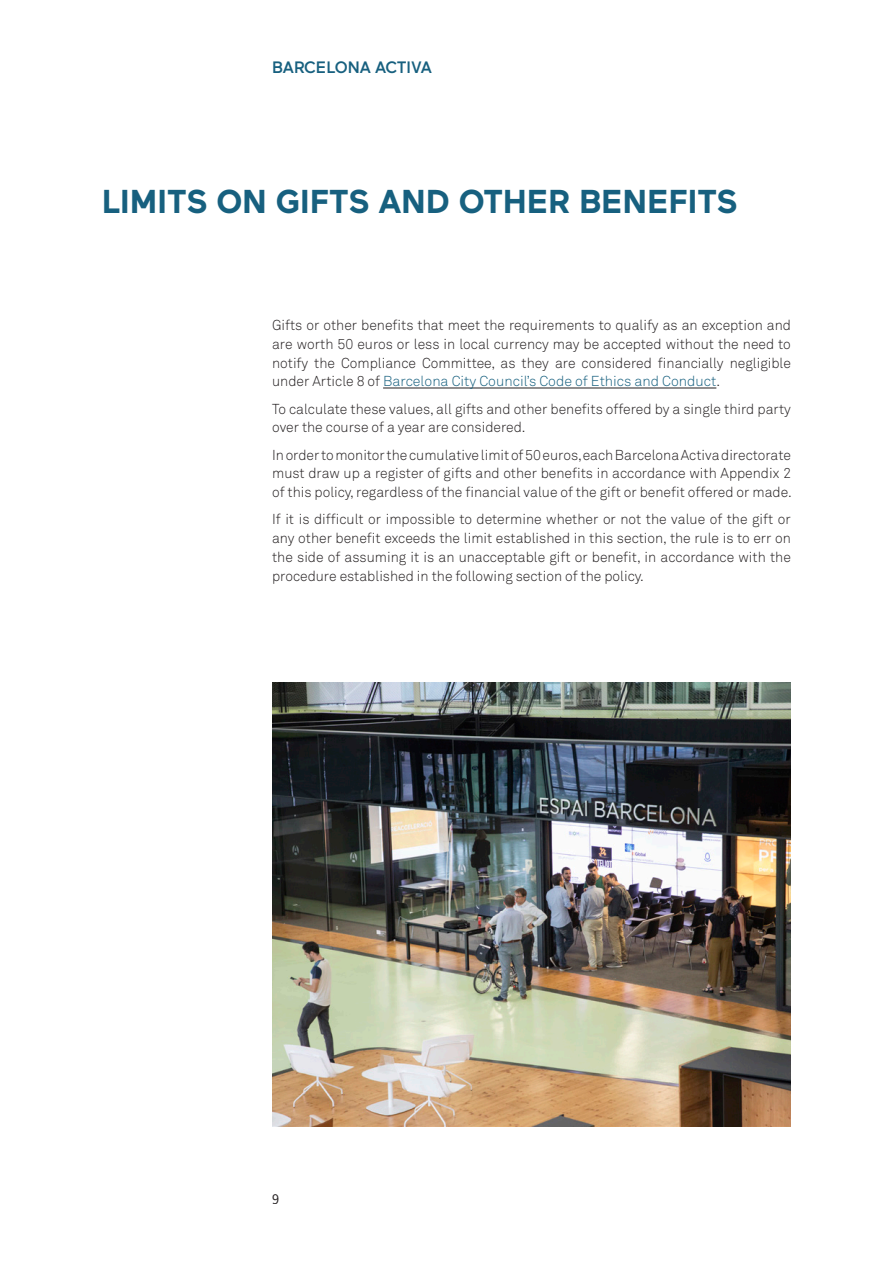
<style>
.page{position:relative;width:893px;height:1263px;background:#fff}
.page>*{position:absolute;margin:0;border:0;box-sizing:border-box;transform-origin:0 0}
.Capitol{font:700 33px "Maax";color:#17607f}
.t1{font:500 16.5px "Maax";color:#17607f}
.t2{font:15px "Source Sans Pro";color:#231f20;scale:.95 1}
.t3{font:14.25px/18.8px "Akkurat Light Pro";color:#231f20;text-align:justify}
.s1{color:#17607f}
</style>
<div class="page">
<img style="left:272px;top:682px;width:519px;height:445px">
<hr style="left:383px;top:388px;width:333px;height:1px;background:#231f20">
<p class="t1" style="left:272px;top:58px;width:161px">BARCELONA ACTIVA</p>
<p class="Capitol" style="left:102px;top:183px;width:637px">LIMITS ON GIFTS AND OTHER BENEFITS</p>
<p class="t3" style="left:272px;top:316px;width:520px">Gifts or other benefits that meet the requirements to qualify as an exception and are worth 50 euros or less in local currency may be accepted without the need to notify the Compliance Committee, as they are considered financially negligible under Article 8 of <span class="s1">Barcelona City Council’s Code of Ethics and Conduct</span>.</p>
<p class="t3" style="left:272px;top:399px;width:520px">To calculate these values, all gifts and other benefits offered by a single third party over the course of a year are considered.</p>
<p class="t3" style="left:272px;top:445px;width:521px">In order to monitor the cumulative limit of 50 euros, each Barcelona Activa directorate must draw up a register of gifts and other benefits in accordance with Appendix 2 of this policy, regardless of the financial value of the gift or benefit offered or made.</p>
<p class="t3" style="left:272px;top:510px;width:520px">If it is difficult or impossible to determine whether or not the value of the gift or any other benefit exceeds the limit established in this section, the rule is to err on the side of assuming it is an unacceptable gift or benefit, in accordance with the procedure established in the following section of the policy.</p>
<p class="t2" style="left:272px;top:1189px;width:9px">9</p>
</div>
